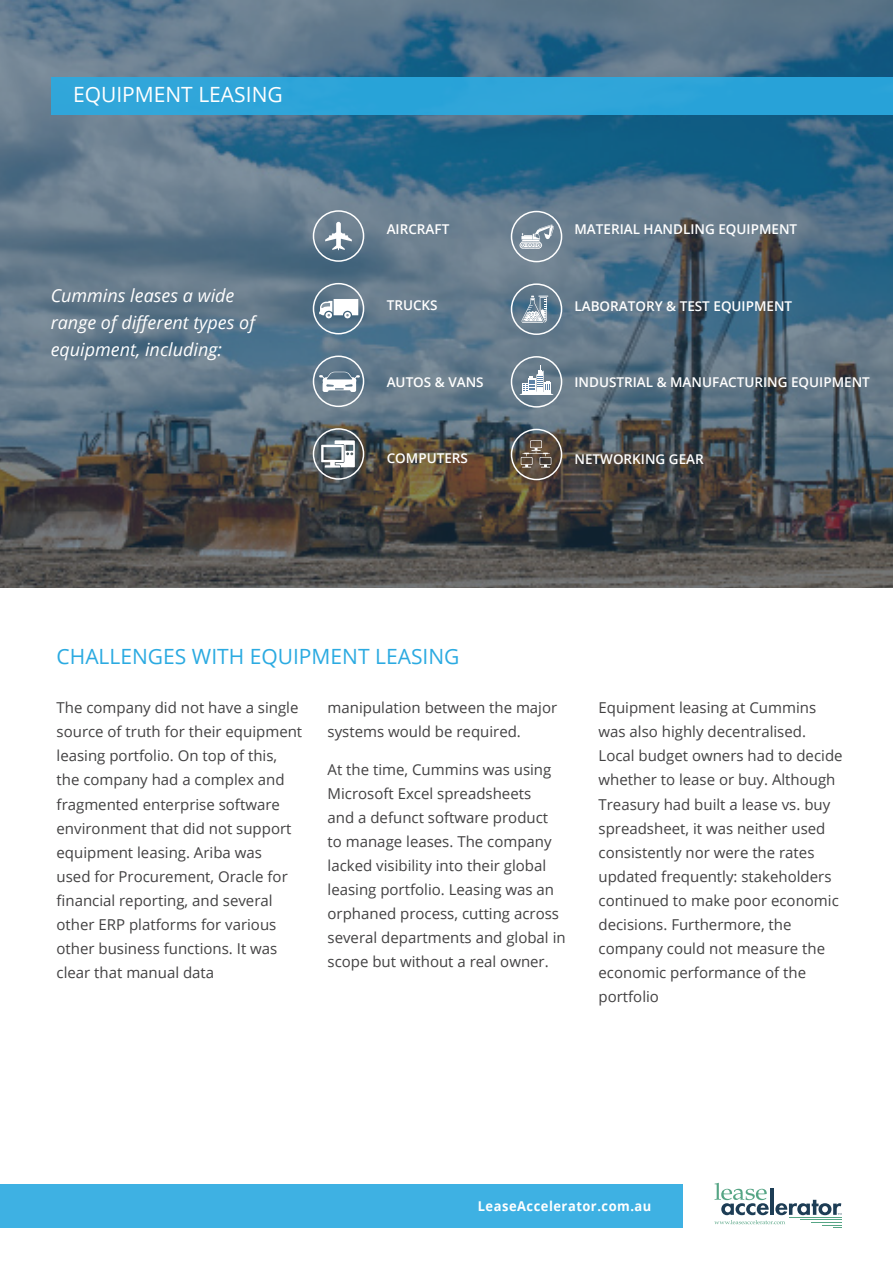
<style>
.page{position:relative;width:893px;height:1263px;background:#fff}
.page>*{position:absolute;margin:0;border:0;box-sizing:border-box;transform-origin:0 0}
.t1{font:21px "Open Sans";color:#2baae1}
.t2{font:21px "Open Sans";color:#fff}
.t3{font:italic 18px/27px "Open Sans";color:#fff}
.t4{font:15px/24px "Open Sans";color:#424142}
.t5{font:600 13.5px "Open Sans";color:#fff}
.t6{font:700 13.5px "Open Sans";letter-spacing:.04em;color:#fff;scale:.96 1}
</style>
<div class="page">
<div style="left:0;top:1185px;width:683px;height:43px;background:#3eb1e3"></div>
<svg style="left:714px;top:1183px;width:128px;height:45px"></svg>
<hr style="left:811px;top:1222px;width:30px;height:1px;background:#56a585">
<hr style="left:800px;top:1219px;width:41px;height:1px;background:#56a585">
<hr style="left:789px;top:1217px;width:52px;height:1px;background:#56a585">
<svg style="left:0;top:0;width:893px;height:588px;background:#516776"></svg>
<div style="left:313px;top:210px;width:51px;height:52px;border:2px solid #fff;border-radius:50%"></div>
<div style="left:511px;top:211px;width:51px;height:51px;border:2px solid #fff;border-radius:50%"></div>
<div style="left:313px;top:283px;width:51px;height:51px;border:2px solid #fff;border-radius:50%"></div>
<div style="left:511px;top:283px;width:51px;height:52px;border:2px solid #fff;border-radius:50%"></div>
<div style="left:313px;top:356px;width:51px;height:51px;border:2px solid #fff;border-radius:50%"></div>
<div style="left:511px;top:356px;width:51px;height:52px;border:2px solid #fff;border-radius:50%"></div>
<div style="left:313px;top:428px;width:51px;height:52px;border:2px solid #fff;border-radius:50%"></div>
<div style="left:511px;top:429px;width:51px;height:51px;border:2px solid #fff;border-radius:50%"></div>
<div style="left:51px;top:77px;width:842px;height:38px;background:#2ea5d9"></div>
<svg style="left:325px;top:222px;width:27px;height:28px"></svg>
<svg style="left:319px;top:299px;width:39px;height:17px"></svg>
<svg style="left:319px;top:372px;width:41px;height:20px"></svg>
<svg style="left:321px;top:440px;width:34px;height:28px"></svg>
<svg style="left:521px;top:296px;width:27px;height:27px"></svg>
<svg style="left:519px;top:224px;width:35px;height:25px"></svg>
<svg style="left:519px;top:366px;width:35px;height:29px"></svg>
<svg style="left:521px;top:440px;width:30px;height:28px"></svg>
<h1 class="t2" style="left:73px;top:80px;width:211px">EQUIPMENT LEASING</h1>
<p class="t3" style="left:51px;top:282px;width:206px">Cummins leases a wide range of different types of equipment, including:</p>
<p class="t5" style="left:387px;top:219px;width:64px">AIRCRAFT</p>
<p class="t5" style="left:574px;top:220px;width:224px">MATERIAL HANDLING EQUIPMENT</p>
<p class="t5" style="left:387px;top:296px;width:52px">TRUCKS</p>
<p class="t5" style="left:574px;top:296px;width:219px">LABORATORY &amp; TEST EQUIPMENT</p>
<p class="t5" style="left:387px;top:372px;width:98px">AUTOS &amp; VANS</p>
<p class="t5" style="left:574px;top:373px;width:297px">INDUSTRIAL &amp; MANUFACTURING EQUIPMENT</p>
<p class="t5" style="left:387px;top:449px;width:83px">COMPUTERS</p>
<p class="t5" style="left:574px;top:449px;width:131px">NETWORKING GEAR</p>
<h1 class="t1" style="left:57px;top:641px;width:404px">CHALLENGES WITH EQUIPMENT LEASING</h1>
<p class="t4" style="left:57px;top:696px;width:247px">The company did not have a single source of truth for their equipment leasing portfolio. On top of this, the company had a complex and fragmented enterprise software environment that did not support equipment leasing. Ariba was<br>used for Procurement, Oracle for financial reporting, and several other ERP platforms for various other business functions. It was clear that manual data</p>
<p class="t4" style="left:328px;top:696px;width:231px">manipulation between the major systems would be required.</p>
<p class="t4" style="left:328px;top:757px;width:240px">At the time, Cummins was using<br>Microsoft Excel spreadsheets<br>and a defunct software product to manage leases. The company lacked visibility into their global leasing portfolio. Leasing was an orphaned process, cutting across several departments and global in scope but without a real owner.</p>
<p class="t4" style="left:598px;top:696px;width:246px">Equipment leasing at Cummins was also highly decentralised.<br>Local budget owners had to decide whether to lease or buy. Although<br>Treasury had built a lease vs. buy spreadsheet, it was neither used consistently nor were the rates updated frequently: stakeholders continued to make poor economic decisions. Furthermore, the company could not measure the economic performance of the portfolio</p>
<p class="t6" style="left:478px;top:1196px;width:182px">LeaseAccelerator.com.au</p>
</div>
